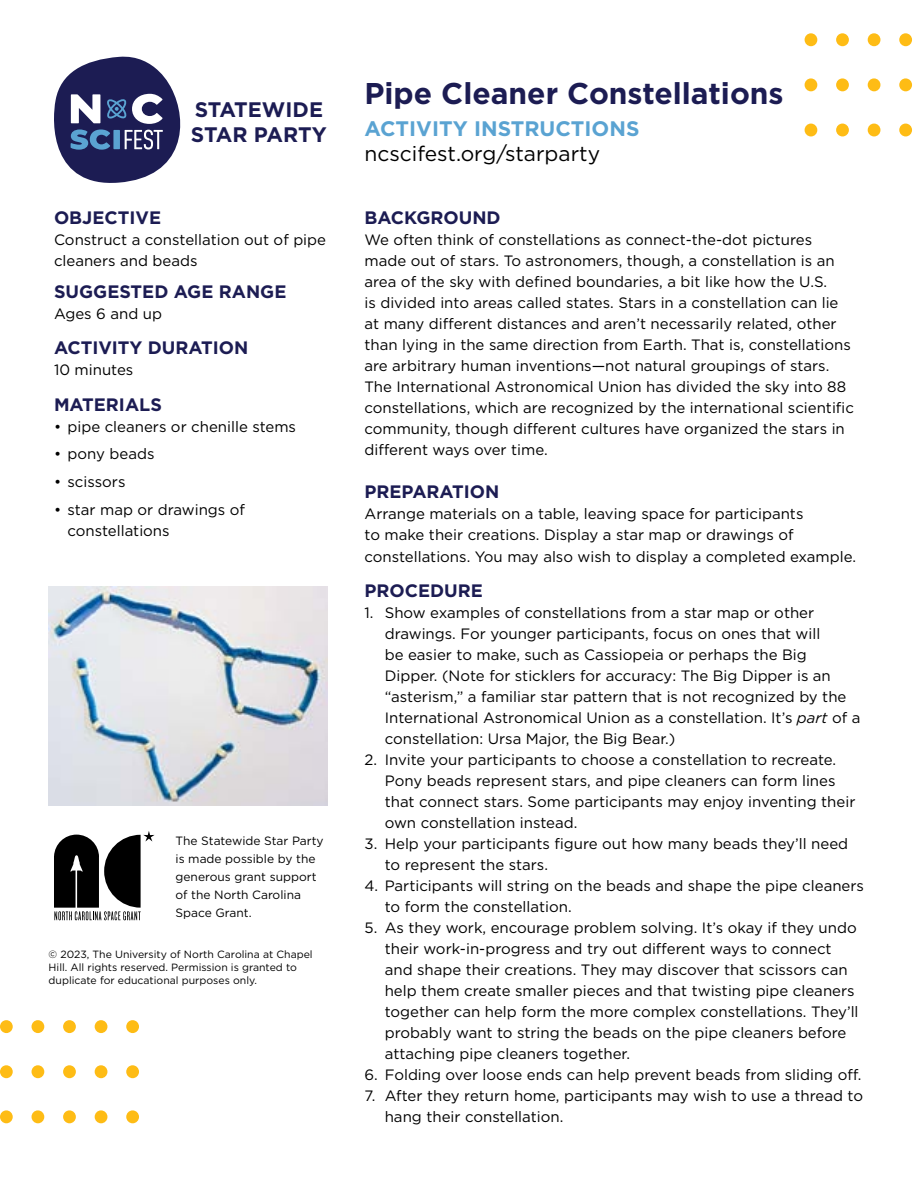
<style>
.page{position:relative;width:918px;height:1188px;background:#fff}
.page>*{position:absolute;margin:0;border:0;box-sizing:border-box;transform-origin:0 0}
.t1{font:700 30px "Gotham";color:#1c1c53}
.t2{font:21px "Gotham";color:#000}
.t3{font:700 21px "Gotham";color:#5aa3d2}
.t4{font:700 21px/25.2px "Gotham";color:#1c1c53}
.t5{font:700 18px "Gotham";color:#1c1c53}
.t6{font:15px/21px "Gotham";color:#000}
.t7{font:12px/18px "Gotham";color:#000}
.t8{font:10.5px/12.6px "Gotham";color:#000}
.s1{font-style:italic}
</style>
<div class="page">
<div style="left:0;top:1020px;width:13px;height:13px;background:#febc15;border-radius:50%"></div>
<div style="left:126px;top:1020px;width:13px;height:13px;background:#febc15;border-radius:50%"></div>
<div style="left:95px;top:1020px;width:12px;height:13px;background:#febc15;border-radius:50%"></div>
<div style="left:63px;top:1020px;width:13px;height:13px;background:#febc15;border-radius:50%"></div>
<div style="left:32px;top:1020px;width:12px;height:13px;background:#febc15;border-radius:50%"></div>
<div style="left:0;top:1065px;width:13px;height:13px;background:#febc15;border-radius:50%"></div>
<div style="left:126px;top:1065px;width:13px;height:13px;background:#febc15;border-radius:50%"></div>
<div style="left:95px;top:1065px;width:12px;height:13px;background:#febc15;border-radius:50%"></div>
<div style="left:63px;top:1065px;width:13px;height:13px;background:#febc15;border-radius:50%"></div>
<div style="left:32px;top:1065px;width:12px;height:13px;background:#febc15;border-radius:50%"></div>
<div style="left:0;top:1110px;width:13px;height:13px;background:#febc15;border-radius:50%"></div>
<div style="left:126px;top:1110px;width:13px;height:13px;background:#febc15;border-radius:50%"></div>
<div style="left:95px;top:1110px;width:12px;height:13px;background:#febc15;border-radius:50%"></div>
<div style="left:63px;top:1110px;width:13px;height:13px;background:#febc15;border-radius:50%"></div>
<div style="left:32px;top:1110px;width:12px;height:13px;background:#febc15;border-radius:50%"></div>
<div style="left:805px;top:33px;width:12px;height:13px;background:#febc15;border-radius:50%"></div>
<div style="left:899px;top:33px;width:13px;height:13px;background:#febc15;border-radius:50%"></div>
<div style="left:868px;top:33px;width:12px;height:13px;background:#febc15;border-radius:50%"></div>
<div style="left:836px;top:33px;width:13px;height:13px;background:#febc15;border-radius:50%"></div>
<div style="left:805px;top:78px;width:12px;height:13px;background:#febc15;border-radius:50%"></div>
<div style="left:899px;top:78px;width:13px;height:13px;background:#febc15;border-radius:50%"></div>
<div style="left:868px;top:78px;width:12px;height:13px;background:#febc15;border-radius:50%"></div>
<div style="left:836px;top:78px;width:13px;height:13px;background:#febc15;border-radius:50%"></div>
<div style="left:805px;top:124px;width:12px;height:12px;background:#febc15;border-radius:50%"></div>
<div style="left:899px;top:124px;width:13px;height:12px;background:#febc15;border-radius:50%"></div>
<div style="left:868px;top:124px;width:12px;height:12px;background:#febc15;border-radius:50%"></div>
<div style="left:836px;top:124px;width:13px;height:12px;background:#febc15;border-radius:50%"></div>
<svg style="left:54px;top:831px;width:101px;height:89px"></svg>
<svg style="left:54px;top:57px;width:126px;height:126px"></svg>
<img style="left:49px;top:586px;width:278px;height:220px">
<h2 class="t4" style="left:191px;top:97px;width:137px">STATEWIDE<br>STAR PARTY</h2>
<p class="t5" style="left:54px;top:206px;width:109px">OBJECTIVE</p>
<p class="t6" style="left:54px;top:229px;width:274px">Construct a constellation out of pipe cleaners and beads</p>
<p class="t5" style="left:54px;top:280px;width:234px">SUGGESTED AGE RANGE</p>
<p class="t6" style="left:54px;top:303px;width:110px">Ages 6 and up</p>
<p class="t5" style="left:54px;top:336px;width:196px">ACTIVITY DURATION</p>
<p class="t6" style="left:54px;top:359px;width:81px">10 minutes</p>
<p class="t5" style="left:54px;top:392px;width:109px">MATERIALS</p>
<p class="t6" style="left:54px;top:415px;width:244px">• pipe cleaners or chenille stems</p>
<p class="t6" style="left:54px;top:443px;width:102px">• pony beads</p>
<p class="t6" style="left:54px;top:471px;width:73px">• scissors</p>
<p class="t6" style="left:68px;top:499px;width:179px;text-indent:-14px">• star map or drawings of constellations</p>
<p class="t7" style="left:176px;top:831px;width:150px">The Statewide Star Party is made possible by the generous grant support of the North Carolina<br>Space Grant.</p>
<p class="t8" style="left:49px;top:948px;width:266px">© 2023, The University of North Carolina at Chapel<br>Hill. All rights reserved. Permission is granted to duplicate for educational purposes only.</p>
<h1 class="t1" style="left:364px;top:73px;width:421px">Pipe Cleaner Constellations</h1>
<h2 class="t3" style="left:364px;top:114px;width:277px">ACTIVITY INSTRUCTIONS</h2>
<h2 class="t2" style="left:364px;top:140px;width:237px">ncscifest.org/starparty</h2>
<p class="t5" style="left:364px;top:206px;width:138px">BACKGROUND</p>
<p class="t6" style="left:364px;top:229px;width:491px">We often think of constellations as connect-the-dot pictures made out of stars. To astronomers, though, a constellation is an area of the sky with defined boundaries, a bit like how the U.S.<br>is divided into areas called states. Stars in a constellation can lie at many different distances and aren’t necessarily related, other than lying in the same direction from Earth. That is, constellations are arbitrary human inventions—not natural groupings of stars.<br>The International Astronomical Union has divided the sky into 88 constellations, which are recognized by the international scientific community, though different cultures have organized the stars in different ways over time.</p>
<p class="t5" style="left:364px;top:480px;width:136px">PREPARATION</p>
<p class="t6" style="left:364px;top:503px;width:493px">Arrange materials on a table, leaving space for participants<br>to make their creations. Display a star map or drawings of constellations. You may also wish to display a completed example.</p>
<p class="t5" style="left:364px;top:579px;width:120px">PROCEDURE</p>
<p class="t6" style="left:385px;top:602px;width:477px;text-indent:-20px">1. Show examples of constellations from a star map or other drawings. For younger participants, focus on ones that will<br>be easier to make, such as Cassiopeia or perhaps the Big Dipper. (Note for sticklers for accuracy: The Big Dipper is an “asterism,” a familiar star pattern that is not recognized by the International Astronomical Union as a constellation. It’s <span class="s1">part</span> of a constellation: Ursa Major, the Big Bear.)</p>
<p class="t6" style="left:385px;top:749px;width:472px;text-indent:-20px">2. Invite your participants to choose a constellation to recreate.<br>Pony beads represent stars, and pipe cleaners can form lines that connect stars. Some participants may enjoy inventing their own constellation instead.</p>
<p class="t6" style="left:385px;top:833px;width:465px;text-indent:-20px">3. Help your participants figure out how many beads they’ll need to represent the stars.</p>
<p class="t6" style="left:385px;top:875px;width:481px;text-indent:-20px">4. Participants will string on the beads and shape the pipe cleaners to form the constellation.</p>
<p class="t6" style="left:385px;top:917px;width:475px;text-indent:-20px">5. As they work, encourage problem solving. It’s okay if they undo their work-in-progress and try out different ways to connect and shape their creations. They may discover that scissors can help them create smaller pieces and that twisting pipe cleaners together can help form the more complex constellations. They’ll probably want to string the beads on the pipe cleaners before attaching pipe cleaners together.</p>
<p class="t6" style="left:364px;top:1064px;width:498px">6. Folding over loose ends can help prevent beads from sliding off.</p>
<p class="t6" style="left:385px;top:1085px;width:480px;text-indent:-20px">7. After they return home, participants may wish to use a thread to hang their constellation.</p>
</div>
